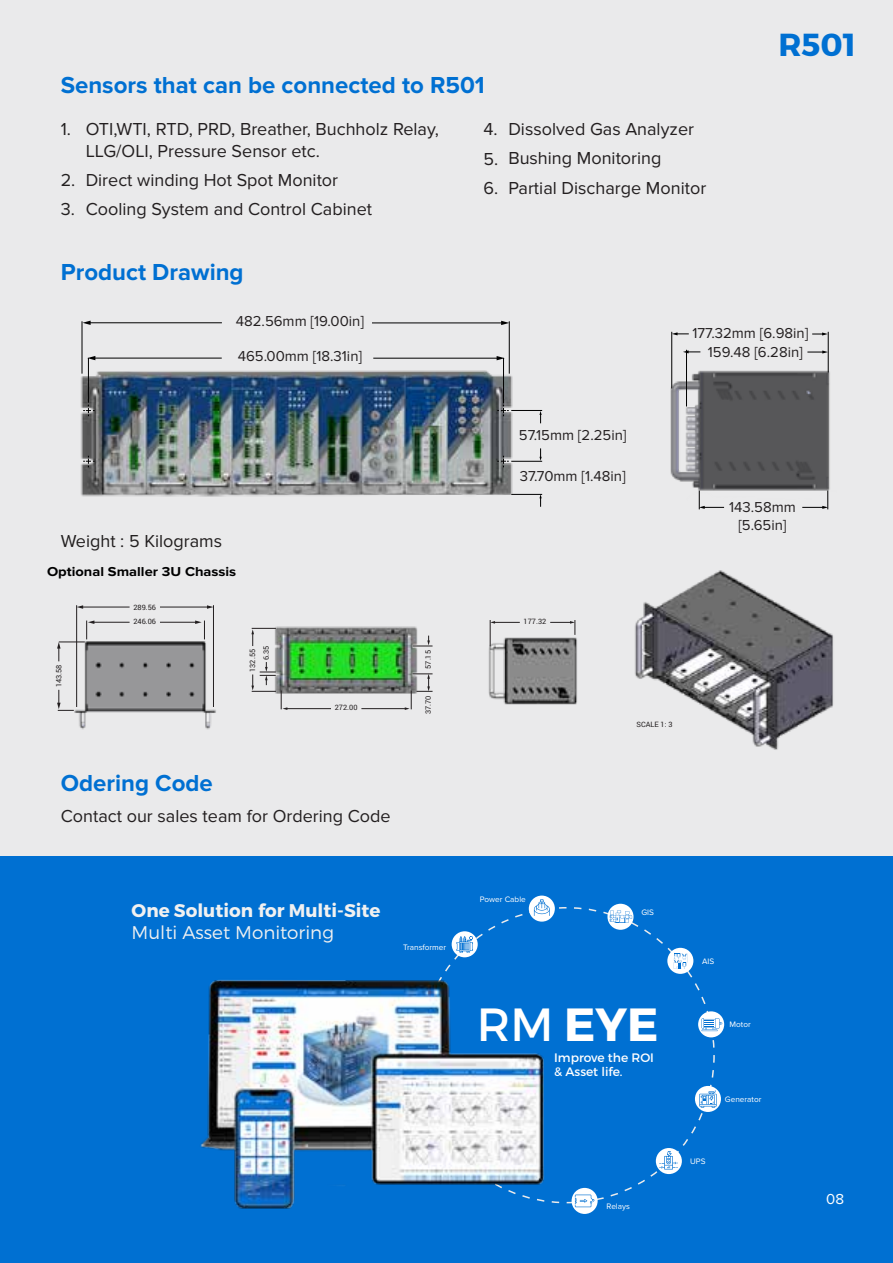
<style>
.page{position:relative;width:893px;height:1263px;background:#eaeaeb}
.page>*{position:absolute;margin:0;border:0;box-sizing:border-box;transform-origin:0 0}
.t1{font:700 46.5px "Montserrat";color:#fff}
.t2{font:700 31.8px "Montserrat";color:#0070d2}
.t3{font:700 24px "Proxima Nova";color:#0070d2}
.t4{font:700 18.3px "Montserrat";color:#f1f1f1}
.t5{font:300 18.3px "Montserrat";color:#f1f1f1}
.t6{font:18px/29.1px "Proxima Nova";color:#231f20}
.t7{font:18px/29.1px "Proxima Nova";color:#221f1f}
.t8{font:15px "Proxima Nova";color:#fff}
.t9{font:14.85px/18.8px "Proxima Nova";color:#231f20}
.t10{font:700 13.35px "Proxima Nova";color:#000;scale:1.1 1}
.t11{font:12.3px/14.7px "Montserrat";color:#fff}
.t12{font:8.25px "Proxima Nova";color:#fff}
.t13{font:7.35px/13.6px "Roboto";color:#231f20}
.s1{font-weight:400}
</style>
<div class="page">
<div style="left:0;top:856px;width:893px;height:406px;background:#0070d2"></div>
<img style="left:80px;top:340px;width:436px;height:157px">
<hr style="left:88px;top:358px;width:1px;height:45px;background:#000">
<hr style="left:82px;top:321px;width:1px;height:53px;background:#000">
<hr style="left:503px;top:358px;width:1px;height:45px;background:#000">
<hr style="left:509px;top:321px;width:1px;height:53px;background:#000">
<hr style="left:94px;top:358px;width:128px;height:1px;background:#000">
<svg style="left:87px;top:356px;width:8px;height:4px"></svg>
<hr style="left:373px;top:358px;width:125px;height:1px;background:#000">
<svg style="left:497px;top:356px;width:8px;height:4px"></svg>
<hr style="left:89px;top:322px;width:133px;height:1px;background:#000">
<svg style="left:82px;top:321px;width:9px;height:4px"></svg>
<hr style="left:372px;top:323px;width:131px;height:1px;background:#000">
<svg style="left:501px;top:321px;width:8px;height:4px"></svg>
<svg style="left:497px;top:456px;width:12px;height:11px"></svg>
<svg style="left:497px;top:405px;width:12px;height:11px"></svg>
<svg style="left:83px;top:456px;width:12px;height:11px"></svg>
<svg style="left:83px;top:405px;width:12px;height:11px"></svg>
<hr style="left:511px;top:410px;width:31px;height:1px;background:#000">
<hr style="left:511px;top:461px;width:31px;height:1px;background:#000">
<hr style="left:511px;top:494px;width:31px;height:1px;background:#000">
<svg style="left:539px;top:411px;width:3px;height:12px"></svg>
<svg style="left:539px;top:494px;width:3px;height:13px"></svg>
<svg style="left:539px;top:448px;width:3px;height:13px"></svg>
<img style="left:670px;top:357px;width:160px;height:143px">
<hr style="left:686px;top:350px;width:1px;height:56px;background:#000">
<hr style="left:828px;top:332px;width:1px;height:41px;background:#000">
<hr style="left:671px;top:332px;width:1px;height:56px;background:#000">
<svg style="left:672px;top:332px;width:17px;height:3px"></svg>
<svg style="left:683px;top:350px;width:17px;height:3px"></svg>
<svg style="left:807px;top:350px;width:21px;height:4px"></svg>
<svg style="left:699px;top:491px;width:25px;height:18px"></svg>
<svg style="left:802px;top:491px;width:26px;height:18px"></svg>
<svg style="left:812px;top:332px;width:16px;height:4px"></svg>
<img style="left:635px;top:570px;width:198px;height:180px">
<img style="left:488px;top:629px;width:89px;height:76px">
<img style="left:59px;top:639px;width:157px;height:91px">
<img style="left:255px;top:626px;width:174px;height:68px">
<hr style="left:76px;top:605px;width:1px;height:102px;background:#231f20">
<hr style="left:213px;top:605px;width:1px;height:102px;background:#231f20">
<hr style="left:93px;top:622px;width:37px;height:1px;background:#231f20">
<svg style="left:57px;top:620px;width:37px;height:41px"></svg>
<svg style="left:57px;top:690px;width:17px;height:21px"></svg>
<hr style="left:160px;top:622px;width:36px;height:1px;background:#231f20">
<svg style="left:195px;top:620px;width:10px;height:19px"></svg>
<hr style="left:82px;top:607px;width:48px;height:1px;background:#231f20">
<svg style="left:77px;top:605px;width:6px;height:4px"></svg>
<hr style="left:160px;top:607px;width:48px;height:1px;background:#231f20">
<svg style="left:207px;top:605px;width:6px;height:4px"></svg>
<svg style="left:490px;top:620px;width:30px;height:26px"></svg>
<svg style="left:550px;top:620px;width:25px;height:15px"></svg>
<hr style="left:286px;top:708px;width:45px;height:1px;background:#231f20">
<hr style="left:361px;top:708px;width:45px;height:1px;background:#231f20">
<svg style="left:251px;top:628px;width:25px;height:18px"></svg>
<svg style="left:413px;top:636px;width:20px;height:11px"></svg>
<svg style="left:251px;top:662px;width:36px;height:48px"></svg>
<svg style="left:405px;top:673px;width:28px;height:37px"></svg>
<div style="left:452px;top:931px;width:26px;height:26px;background:#fff;border-radius:50%"></div>
<svg style="left:456px;top:936px;width:17px;height:13px"></svg>
<svg style="left:529px;top:895px;width:26px;height:27px"></svg>
<svg style="left:534px;top:899px;width:16px;height:17px"></svg>
<div style="left:607px;top:904px;width:26px;height:26px;background:#fff;border-radius:50%"></div>
<svg style="left:610px;top:910px;width:22px;height:13px"></svg>
<svg style="left:656px;top:1148px;width:26px;height:26px"></svg>
<svg style="left:659px;top:1151px;width:19px;height:18px"></svg>
<svg style="left:698px;top:1011px;width:26px;height:26px"></svg>
<svg style="left:701px;top:1018px;width:21px;height:13px"></svg>
<svg style="left:695px;top:1086px;width:26px;height:26px"></svg>
<svg style="left:699px;top:1090px;width:18px;height:17px"></svg>
<svg style="left:572px;top:1188px;width:26px;height:26px"></svg>
<svg style="left:575px;top:1194px;width:19px;height:13px"></svg>
<div style="left:667px;top:948px;width:26px;height:26px;background:#fff;border-radius:50%"></div>
<svg style="left:674px;top:953px;width:13px;height:16px"></svg>
<img style="left:200px;top:949px;width:372px;height:260px">
<h3 class="t3" style="left:61px;top:71px;width:426px">Sensors that can be connected to R501</h3>
<p class="t7" style="left:61px;top:115px;width:12px">1.</p>
<p class="t7" style="left:61px;top:166px;width:16px">2.<br>3.</p>
<p class="t6" style="left:86px;top:119px;width:355px;line-height:21.6px">OTI,WTI, RTD, PRD, Breather, Buchholz Relay,<br>LLG/OLI, Pressure Sensor etc.</p>
<p class="t6" style="left:86px;top:166px;width:288px">Direct winding Hot Spot Monitor<br>Cooling System and Control Cabinet</p>
<p class="t6" style="left:483px;top:115px;width:16px;text-align:justify">4.<br>5.<br>6.</p>
<p class="t6" style="left:508px;top:115px;width:199px">Dissolved Gas Analyzer<br>Bushing Monitoring<br>Partial Discharge Monitor</p>
<h2 class="t2" style="left:778px;top:25px;width:79px">R501</h2>
<h3 class="t3" style="left:61px;top:258px;width:184px">Product Drawing</h3>
<p class="t9" style="left:236px;top:312px;width:130px">482.56mm [19.00in]</p>
<p class="t9" style="left:238px;top:347px;width:126px">465.00mm [18.31in]</p>
<p class="t9" style="left:708px;top:324px;width:102px;text-indent:-16px">177.32mm [6.98in]<br>159.48 [6.28in]</p>
<p class="t7" style="left:61px;top:526px;width:163px">Weight : 5 Kilograms</p>
<p class="t9" style="left:519px;top:426px;width:109px">57.15mm [2.25in]</p>
<p class="t9" style="left:520px;top:467px;width:108px">37.70mm [1.48in]</p>
<p class="t9" style="left:729px;top:498px;width:68px;line-height:17.9px;text-align:center">143.58mm [5.65in]</p>
<p class="t10" style="left:47px;top:564px;width:174px">Optional Smaller 3U Chassis</p>
<p class="t13" style="left:133px;top:614px;width:24px">246.06</p>
<p class="t13" style="left:524px;top:614px;width:24px">177.32</p>
<p class="t13" style="left:133px;top:600px;width:24px">289.56</p>
<p class="t13" style="left:52px;top:687px;width:24px;rotate:-90deg">143.58</p>
<p class="t13" style="left:246px;top:660px;width:16px;text-indent:-12px;rotate:-90deg">132.55<br>6.35</p>
<p class="t13" style="left:421px;top:669px;width:20px;rotate:-90deg">57.15</p>
<p class="t13" style="left:421px;top:714px;width:20px;rotate:-90deg">37.70</p>
<p class="t13" style="left:335px;top:700px;width:24px">272.00</p>
<h3 class="t3" style="left:61px;top:769px;width:154px">Odering Code</h3>
<p class="t6" style="left:61px;top:802px;width:331px">Contact our sales team for Ordering Code</p>
<p class="t4" style="left:132px;top:899px;width:250px">One Solution for Multi-Site</p>
<p class="t5" style="left:132px;top:922px;width:204px">Multi Asset Monitoring</p>
<p class="t12" style="left:403px;top:943px;width:45px">Transformer</p>
<p class="t13" style="left:636px;top:717px;width:38px">SCALE 1: 3</p>
<p class="t12" style="left:480px;top:895px;width:47px">Power Cable</p>
<p class="t12" style="left:641px;top:907px;width:14px">GIS</p>
<h1 class="t1" style="left:477px;top:995px;width:183px"><span class="s1">RM</span> EYE</h1>
<p class="t11" style="left:554px;top:1050px;width:101px">Improve the ROI &amp; Asset life.</p>
<p class="t12" style="left:607px;top:1202px;width:25px">Relays</p>
<p class="t12" style="left:702px;top:956px;width:14px">AIS</p>
<p class="t12" style="left:730px;top:1019px;width:23px">Motor</p>
<p class="t12" style="left:725px;top:1095px;width:38px">Generator</p>
<p class="t12" style="left:690px;top:1157px;width:17px">UPS</p>
<p class="t8" style="left:826px;top:1191px;width:19px">08</p>
</div>
